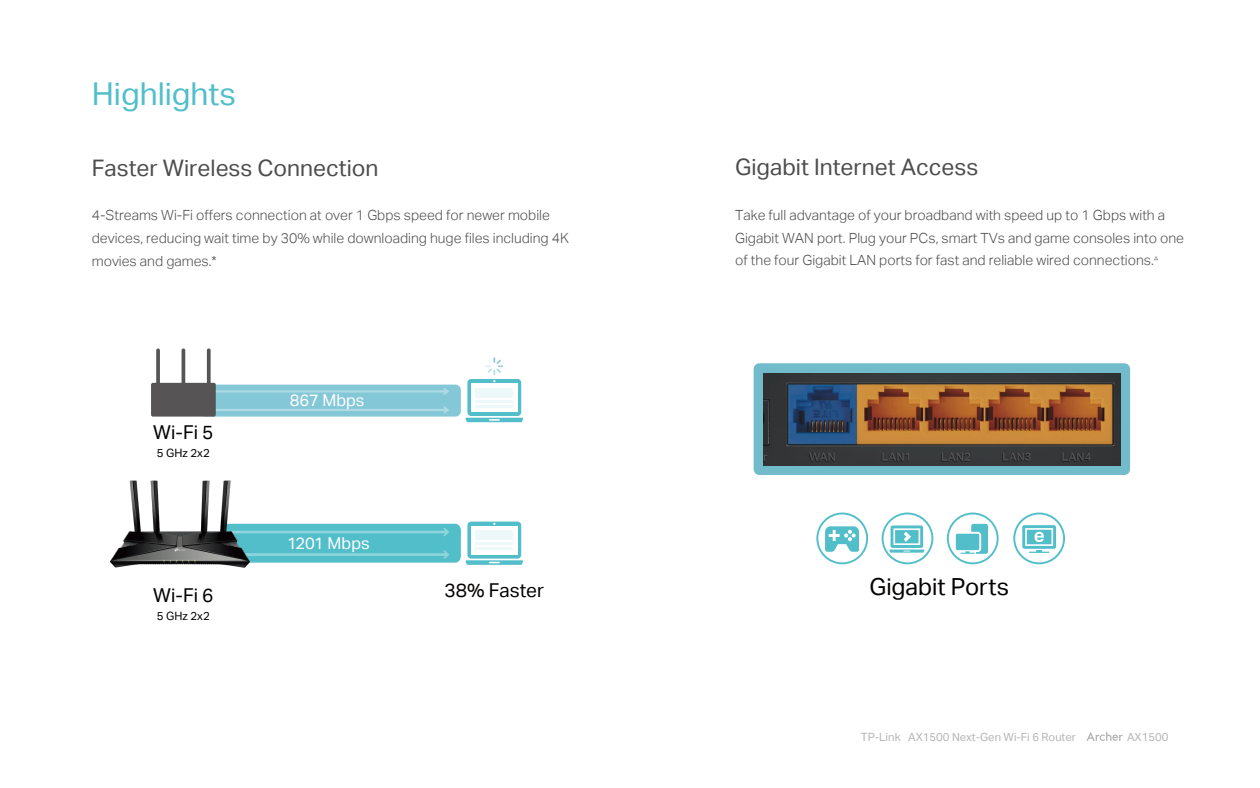
<style>
.page{position:relative;width:1260px;height:788px;background:#fff}
.page>*{position:absolute;margin:0;border:0;box-sizing:border-box;transform-origin:0 0}
.t1{font:31.5px "TP Link Aktiv Regular";color:#51beca}
.t2{font:23.54px "TP Link Aktiv Regular";color:#040000}
.t3{font:22.75px "TP Link Aktiv Regular";color:#4d4d4d}
.t4{font:19.07px "TP Link Aktiv Regular";color:#040000}
.t5{font:16.45px "TP Link Aktiv Regular";color:#fff}
.t6{font:14px/22.8px "TP Link Aktiv Light";color:#4d4d4d}
.t7{font:11.46px "TP Link Aktiv Regular";letter-spacing:.01em;color:#040000}
.t8{font:11.2px "TP Link Aktiv Regular";color:#b5b5b5}
.s1{font-size:11.38px}
</style>
<div class="page">
<div style="left:200px;top:384px;width:261px;height:32px;background:#84c7d7;border-radius:5px"></div>
<svg style="left:216px;top:406px;width:233px;height:7px"></svg>
<svg style="left:216px;top:388px;width:233px;height:7px"></svg>
<div style="left:151px;top:383px;width:65px;height:33px;background:#565455;border-radius:2px"></div>
<svg style="left:156px;top:348px;width:4px;height:38px"></svg>
<hr style="left:182px;top:348px;width:3px;height:38px;background:#565455;border-radius:2px">
<svg style="left:207px;top:348px;width:4px;height:38px"></svg>
<div style="left:467px;top:379px;width:54px;height:37px;background:#51beca;border-radius:4px"></div>
<div style="left:471px;top:383px;width:46px;height:29px;background:linear-gradient(to right,#fafdfd,#fbfdfe)"></div>
<svg style="left:465px;top:417px;width:58px;height:5px"></svg>
<div style="left:475px;top:388px;width:38px;height:9px;background:#edf8f9"></div>
<hr style="left:475px;top:400px;width:38px;height:2px;background:#51beca">
<hr style="left:475px;top:405px;width:38px;height:2px;background:#51beca">
<svg style="left:467px;top:521px;width:54px;height:37px"></svg>
<svg style="left:269px;top:522px;width:254px;height:42px"></svg>
<div style="left:475px;top:530px;width:38px;height:10px;background:#edf8f9"></div>
<hr style="left:475px;top:542px;width:38px;height:3px;background:#51beca">
<hr style="left:475px;top:547px;width:38px;height:3px;background:#51beca">
<svg style="left:485px;top:357px;width:18px;height:25px"></svg>
<svg style="left:1087px;top:732px;width:36px;height:8px"></svg>
<img style="left:110px;top:480px;width:159px;height:88px">
<svg style="left:816px;top:512px;width:52px;height:52px"></svg>
<svg style="left:882px;top:512px;width:51px;height:52px"></svg>
<svg style="left:947px;top:512px;width:52px;height:52px"></svg>
<svg style="left:1013px;top:512px;width:52px;height:52px"></svg>
<div style="left:754px;top:363px;width:376px;height:112px;background:#71bbcb;border-radius:6px"></div>
<img style="left:763px;top:373px;width:358px;height:92px">
<h1 class="t1" style="left:92px;top:76px;width:146px">Highlights</h1>
<h3 class="t3" style="left:92px;top:154px;width:288px">Faster Wireless Connection</h3>
<p class="t6" style="left:92px;top:204px;width:479px">4-Streams Wi-Fi offers connection at over 1 Gbps speed for newer mobile devices, reducing wait time by 30% while downloading huge files including 4K movies and games.*</p>
<h3 class="t4" style="left:153px;top:421px;width:62px">Wi-Fi 5</h3>
<p class="t7" style="left:157px;top:446px;width:55px">5 GHz 2x2</p>
<h3 class="t4" style="left:153px;top:584px;width:62px">Wi-Fi 6</h3>
<p class="t7" style="left:157px;top:609px;width:55px">5 GHz 2x2</p>
<p class="t5" style="left:290px;top:391px;width:76px">867 Mbps</p>
<p class="t5" style="left:287px;top:533px;width:84px">1201 Mbps</p>
<h3 class="t4" style="left:444px;top:579px;width:101px">38% Faster</h3>
<h3 class="t3" style="left:735px;top:154px;width:245px">Gigabit Internet Access</h3>
<p class="t6" style="left:735px;top:204px;width:450px">Take full advantage of your broadband with speed up to 1 Gbps with a<br>Gigabit WAN port. Plug your PCs, smart TVs and game consoles into one of the four Gigabit LAN ports for fast and reliable wired connections.<sup>△</sup></p>
<h2 class="t2" style="left:869px;top:572px;width:141px">Gigabit Ports</h2>
<p class="t8" style="left:861px;top:730px;width:217px"><span class="s1">TP-Link</span> AX1500 Next-Gen Wi-Fi 6 Router</p>
<p class="t8" style="left:1127px;top:730px;width:43px">AX1500</p>
</div>
